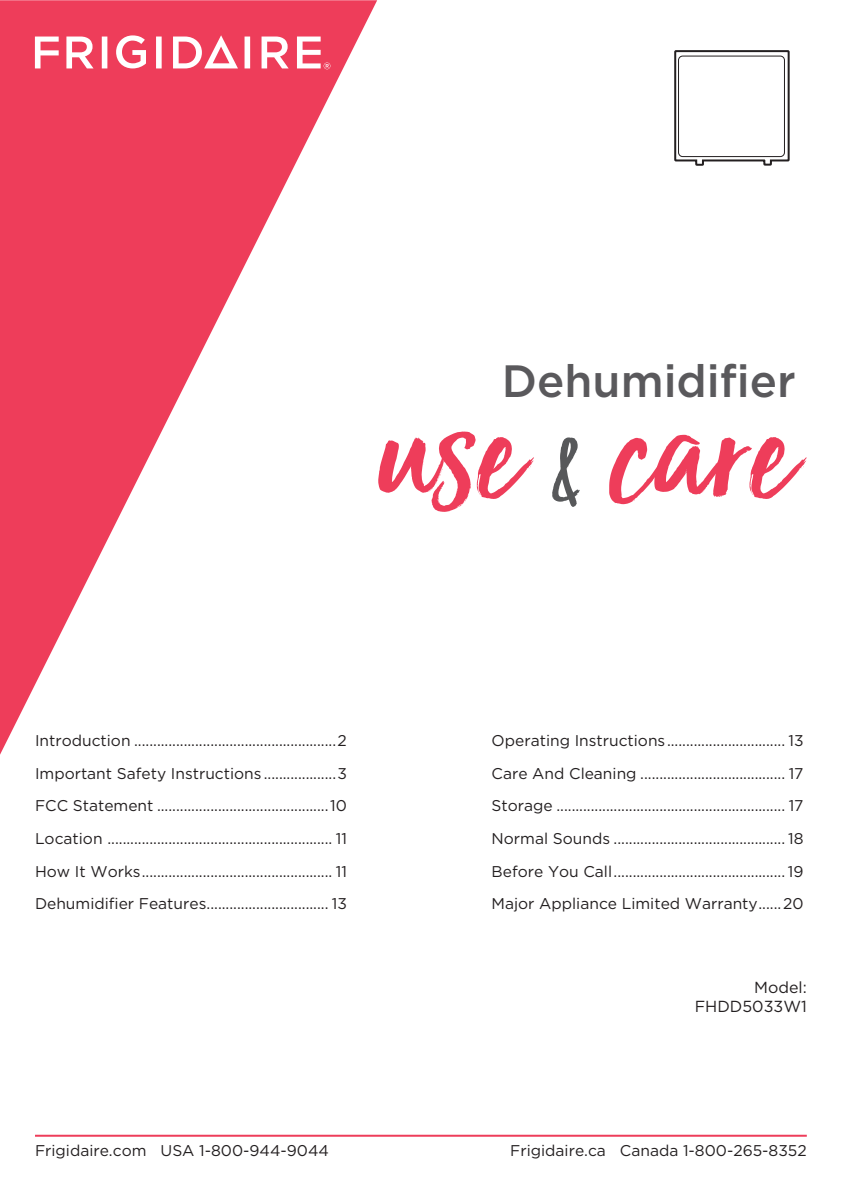
<style>
.page{position:relative;width:845px;height:1191px;background:#fff}
.page>*{position:absolute;margin:0;border:0;box-sizing:border-box;transform-origin:0 0}
.t1{font:163.4px "Custom Fresh";color:#ee3d5a}
.t2{font:500 45.2px "Gotham";color:#5a595c}
.t3{font:16px/19.2px "Gotham";color:#231f20;text-align:right}
.t4{font:15.6px/32.6px "Gotham";color:#231f20;text-align:justify}
.s1{font-size:87.6px;color:#57585a}
</style>
<div class="page">
<svg style="left:0;top:0;width:377px;height:754px"></svg>
<hr style="left:35px;top:1134px;width:772px;height:2px;background:#ee3d5a">
<svg style="left:244px;top:37px;width:6px;height:31px"></svg>
<svg style="left:116px;top:35px;width:30px;height:33px"></svg>
<svg style="left:35px;top:37px;width:24px;height:31px"></svg>
<svg style="left:66px;top:37px;width:28px;height:31px"></svg>
<svg style="left:102px;top:37px;width:5px;height:31px"></svg>
<svg style="left:156px;top:37px;width:6px;height:31px"></svg>
<svg style="left:261px;top:37px;width:28px;height:31px"></svg>
<svg style="left:173px;top:35px;width:65px;height:33px"></svg>
<svg style="left:297px;top:37px;width:33px;height:32px"></svg>
<svg style="left:674px;top:50px;width:116px;height:116px"></svg>
<h2 class="t2" style="left:502px;top:353px;width:295px">Dehumidifier</h2>
<h1 class="t1" style="left:377px;top:346px;width:416px">use <span class="s1">&amp;</span> care</h1>
<p class="t4" style="left:35px;top:724px;width:313px">Introduction .....................................................2<br>Important Safety Instructions...................3<br>FCC Statement .............................................10<br>Location ........................................................... 11<br>How It Works.................................................. 11<br>Dehumidifier Features................................ 13</p>
<p class="t4" style="left:491px;top:724px;width:313px">Operating Instructions............................... 13<br>Care And Cleaning ...................................... 17<br>Storage ............................................................ 17<br>Normal Sounds ............................................. 18<br>Before You Call............................................. 19<br>Major Appliance Limited Warranty......20</p>
<p class="t3" style="left:695px;top:977px;width:113px">Model:<br>FHDD5033W1</p>
<p class="t4" style="left:35px;top:1133px;width:295px">Frigidaire.com USA 1-800-944-9044</p>
<p class="t4" style="left:510px;top:1133px;width:298px">Frigidaire.ca Canada 1-800-265-8352</p>
</div>
